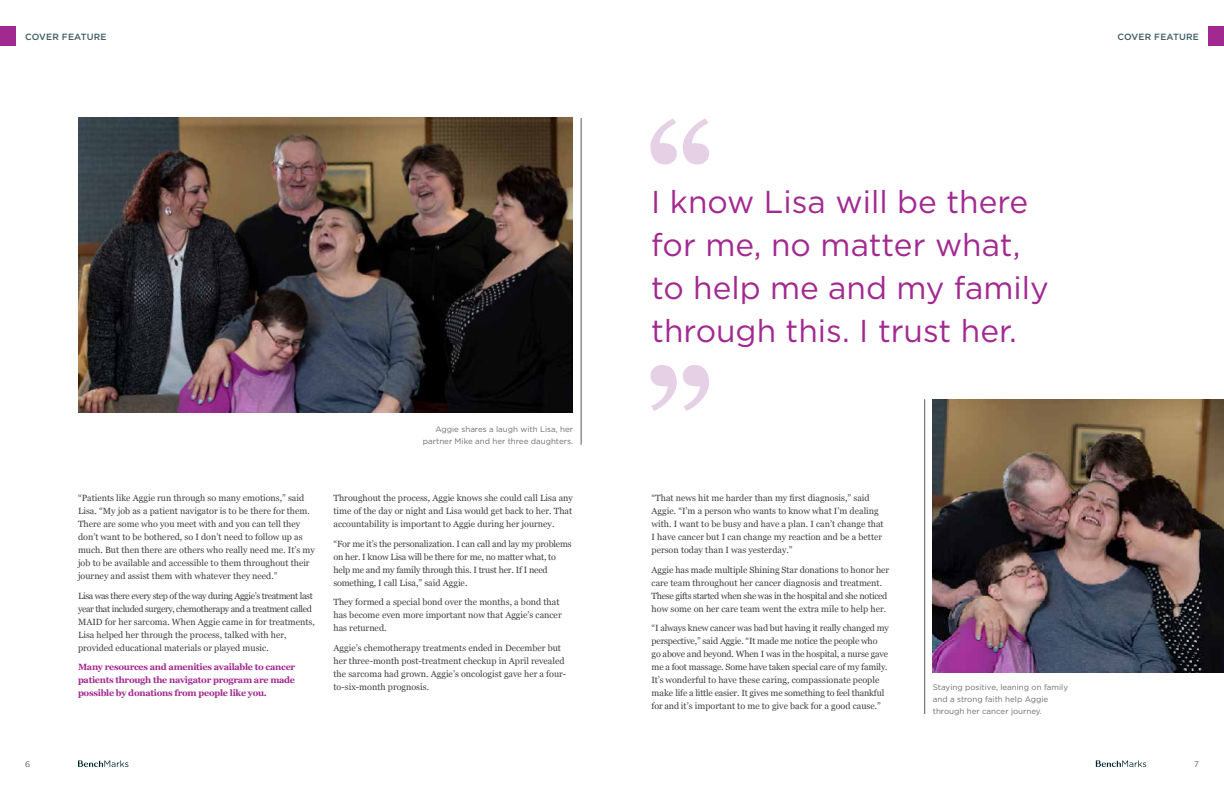
<style>
.page{position:relative;width:1224px;height:792px;background:#fff}
.page>*{position:absolute;margin:0;border:0;box-sizing:border-box;transform-origin:0 0}
.t1{font:700 134.2px "Georgia";color:#e5d0e5}
.t2{font:31.7px/43px "Gotham";color:#a22990}
.t3{font:9px/13px "Georgia";color:#414042}
.t4{font:9px/13px "Georgia";letter-spacing:-.02em;color:#414042}
.t5{font:700 9px/13px "Georgia";letter-spacing:-.03em;color:#a22990;text-align:justify}
.t6{font:500 9px "Gotham";letter-spacing:.02em;color:#3d5965}
.t7{font:8px/12px "Gotham";color:#6d6e71;text-align:right}
.t8{font:8px "Gotham";color:#58595b}
</style>
<div class="page">
<svg style="left:78px;top:760px;width:50px;height:7px"></svg>
<svg style="left:1096px;top:760px;width:50px;height:7px"></svg>
<img style="left:933px;top:399px;width:291px;height:274px">
<img style="left:78px;top:117px;width:495px;height:295px">
<div style="left:0;top:26px;width:15px;height:20px;background:#a22990"></div>
<div style="left:1209px;top:26px;width:15px;height:20px;background:#a22990"></div>
<hr style="left:581px;top:118px;width:1px;height:327px;background:#58595b">
<hr style="left:925px;top:399px;width:1px;height:315px;background:#58595b">
<p class="t6" style="left:25px;top:31px;width:83px">COVER FEATURE</p>
<p class="t6" style="left:1118px;top:31px;width:83px">COVER FEATURE</p>
<h1 class="t1" style="left:646px;top:71px;width:71px">“</h1>
<h2 class="t2" style="left:651px;top:180px;width:399px">I know Lisa will be there for me, no matter what, to help me and my family through this. I trust her.</h2>
<p class="t7" style="left:423px;top:423px;width:152px">Aggie shares a laugh with Lisa, her partner Mike and her three daughters.</p>
<p class="t3" style="left:78px;top:491px;width:238px">“Patients like Aggie run through so many emotions,” said Lisa. “My job as a patient navigator is to be there for them.<br>There are some who you meet with and you can tell they don’t want to be bothered, so I don’t need to follow up as much. But then there are others who really need me. It’s my job to be available and accessible to them throughout their journey and assist them with whatever they need.”</p>
<p class="t3" style="left:78px;top:589px;width:238px">Lisa was there every step of the way during Aggie’s treatment last year that included surgery, chemotherapy and a treatment called MAID for her sarcoma. When Aggie came in for treatments, Lisa helped her through the process, talked with her, provided educational materials or played music.</p>
<p class="t5" style="left:78px;top:660px;width:219px">Many resources and amenities available to cancer patients through the navigator program are made possible by donations from people like you.</p>
<p class="t3" style="left:334px;top:491px;width:241px;text-align:justify">Throughout the process, Aggie knows she could call Lisa any time of the day or night and Lisa would get back to her. That accountability is important to Aggie during her journey.</p>
<p class="t4" style="left:334px;top:537px;width:240px">“For me it’s the personalization. I can call and lay my problems on her. I know Lisa will be there for me, no matter what, to help me and my family through this. I trust her. If I need something, I call Lisa,” said Aggie.</p>
<p class="t3" style="left:334px;top:595px;width:230px">They formed a special bond over the months, a bond that has become even more important now that Aggie’s cancer has returned.</p>
<p class="t3" style="left:334px;top:641px;width:234px">Aggie’s chemotherapy treatments ended in December but her three-month post-treatment checkup in April revealed the sarcoma had grown. Aggie’s oncologist gave her a four&shy;to-six-month prognosis.</p>
<h1 class="t1" style="left:714px;top:459px;width:71px;rotate:-180deg">“</h1>
<p class="t3" style="left:652px;top:491px;width:234px">“That news hit me harder than my first diagnosis,” said Aggie. “I’m a person who wants to know what I’m dealing with. I want to be busy and have a plan. I can’t change that I have cancer but I can change my reaction and be a better person today than I was yesterday.”</p>
<p class="t3" style="left:652px;top:563px;width:239px">Aggie has made multiple Shining Star donations to honor her care team throughout her cancer diagnosis and treatment.<br>These gifts started when she was in the hospital and she noticed how some on her care team went the extra mile to help her.</p>
<p class="t4" style="left:652px;top:621px;width:239px">“I always knew cancer was bad but having it really changed my perspective,” said Aggie. “It made me notice the people who<br>go above and beyond. When I was in the hospital, a nurse gave me a foot massage. Some have taken special care of my family.<br>It’s wonderful to have these caring, compassionate people make life a little easier. It gives me something to feel thankful for and it’s important to me to give back for a good cause.”</p>
<p class="t7" style="left:933px;top:681px;width:137px;text-align:left">Staying positive, leaning on family and a strong faith help Aggie through her cancer journey.</p>
<p class="t8" style="left:25px;top:759px;width:7px">6</p>
<p class="t8" style="left:1194px;top:759px;width:6px">7</p>
</div>
